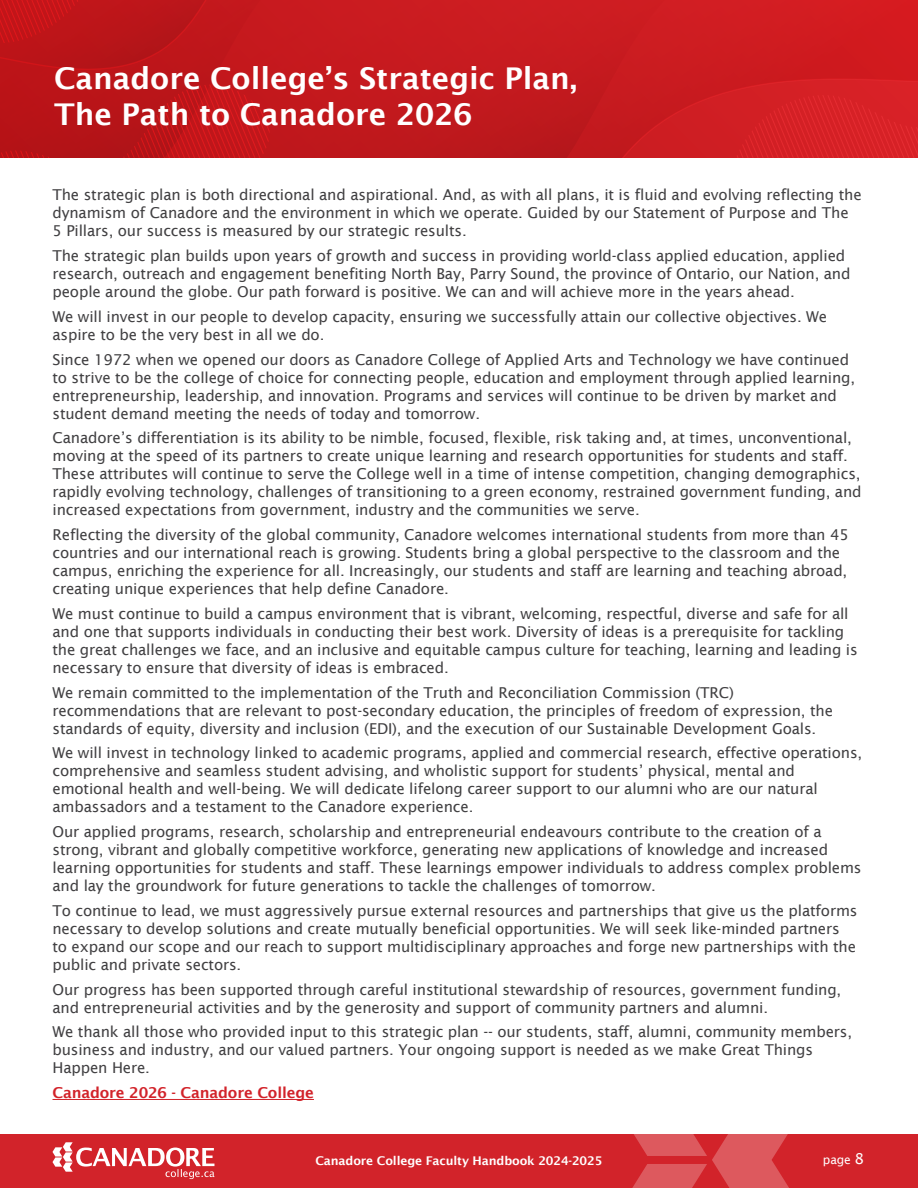
<style>
.page{position:relative;width:918px;height:1188px;background:#fff}
.page>*{position:absolute;margin:0;border:0;box-sizing:border-box;transform-origin:0 0}
.t1{font:600 30px/36px "Lucida Sans";color:#fff}
.t2{font:15px/18px "Lucida Sans";letter-spacing:-.01em;color:#414042}
.t3{font:600 15px "Lucida Sans";letter-spacing:-.01em;color:#d2232a}
.t4{font:600 12px "Lucida Sans";letter-spacing:-.01em;color:#fff}
.t5{font:12px "Lucida Sans";color:#fff}
.s1{font-size:15px}
</style>
<div class="page">
<svg style="left:0;top:0;width:918px;height:158px;background:#c6191e"></svg>
<div style="left:0;top:1134px;width:918px;height:54px;background:#d2232a"></div>
<svg style="left:53px;top:1142px;width:162px;height:37px"></svg>
<svg style="left:632px;top:1134px;width:157px;height:54px"></svg>
<hr style="left:52px;top:1099px;width:262px;height:1px;background:#d2232a">
<h1 class="t1" style="left:54px;top:60px;width:525px">Canadore College’s Strategic Plan,<br>The Path to Canadore 2026</h1>
<p class="t2" style="left:52px;top:186px;width:811px">The strategic plan is both directional and aspirational. And, as with all plans, it is fluid and evolving reflecting the dynamism of Canadore and the environment in which we operate. Guided by our Statement of Purpose and The<br>5 Pillars, our success is measured by our strategic results.</p>
<p class="t2" style="left:52px;top:247px;width:800px">The strategic plan builds upon years of growth and success in providing world-class applied education, applied research, outreach and engagement benefiting North Bay, Parry Sound, the province of Ontario, our Nation, and people around the globe. Our path forward is positive. We can and will achieve more in the years ahead.</p>
<p class="t2" style="left:52px;top:307px;width:776px">We will invest in our people to develop capacity, ensuring we successfully attain our collective objectives. We aspire to be the very best in all we do.</p>
<p class="t2" style="left:52px;top:350px;width:804px">Since 1972 when we opened our doors as Canadore College of Applied Arts and Technology we have continued to strive to be the college of choice for connecting people, education and employment through applied learning, entrepreneurship, leadership, and innovation. Programs and services will continue to be driven by market and student demand meeting the needs of today and tomorrow.</p>
<p class="t2" style="left:52px;top:429px;width:811px">Canadore’s differentiation is its ability to be nimble, focused, flexible, risk taking and, at times, unconventional, moving at the speed of its partners to create unique learning and research opportunities for students and staff.<br>These attributes will continue to serve the College well in a time of intense competition, changing demographics, rapidly evolving technology, challenges of transitioning to a green economy, restrained government funding, and increased expectations from government, industry and the communities we serve.</p>
<p class="t2" style="left:52px;top:526px;width:798px">Reflecting the diversity of the global community, Canadore welcomes international students from more than 45 countries and our international reach is growing. Students bring a global perspective to the classroom and the campus, enriching the experience for all. Increasingly, our students and staff are learning and teaching abroad, creating unique experiences that help define Canadore.</p>
<p class="t2" style="left:52px;top:604px;width:807px">We must continue to build a campus environment that is vibrant, welcoming, respectful, diverse and safe for all and one that supports individuals in conducting their best work. Diversity of ideas is a prerequisite for tackling the great challenges we face, and an inclusive and equitable campus culture for teaching, learning and leading is necessary to ensure that diversity of ideas is embraced.</p>
<p class="t2" style="left:52px;top:683px;width:782px">We remain committed to the implementation of the Truth and Reconciliation Commission (TRC) recommendations that are relevant to post-secondary education, the principles of freedom of expression, the standards of equity, diversity and inclusion (EDI), and the execution of our Sustainable Development Goals.</p>
<p class="t2" style="left:52px;top:744px;width:811px">We will invest in technology linked to academic programs, applied and commercial research, effective operations, comprehensive and seamless student advising, and wholistic support for students’ physical, mental and emotional health and well-being. We will dedicate lifelong career support to our alumni who are our natural ambassadors and a testament to the Canadore experience.</p>
<p class="t2" style="left:52px;top:823px;width:811px">Our applied programs, research, scholarship and entrepreneurial endeavours contribute to the creation of a strong, vibrant and globally competitive workforce, generating new applications of knowledge and increased learning opportunities for students and staff. These learnings empower individuals to address complex problems and lay the groundwork for future generations to tackle the challenges of tomorrow.</p>
<p class="t2" style="left:52px;top:901px;width:807px">To continue to lead, we must aggressively pursue external resources and partnerships that give us the platforms necessary to develop solutions and create mutually beneficial opportunities. We will seek like-minded partners to expand our scope and our reach to support multidisciplinary approaches and forge new partnerships with the public and private sectors.</p>
<p class="t2" style="left:52px;top:980px;width:790px">Our progress has been supported through careful institutional stewardship of resources, government funding, and entrepreneurial activities and by the generosity and support of community partners and alumni.</p>
<p class="t2" style="left:52px;top:1023px;width:801px">We thank all those who provided input to this strategic plan -- our students, staff, alumni, community members, business and industry, and our valued partners. Your ongoing support is needed as we make Great Things<br>Happen Here.</p>
<p class="t3" style="left:52px;top:1084px;width:263px">Canadore 2026 - Canadore College</p>
<p class="t4" style="left:561px;top:1153px;width:9px">3</p>
<p class="t4" style="left:595px;top:1153px;width:9px">4</p>
<p class="t5" style="left:823px;top:1153px;width:43px">page <span class="s1">8</span></p>
<p class="t4" style="left:316px;top:1153px;width:288px">Canadore College Faculty Handbook 2024-2025</p>
</div>
